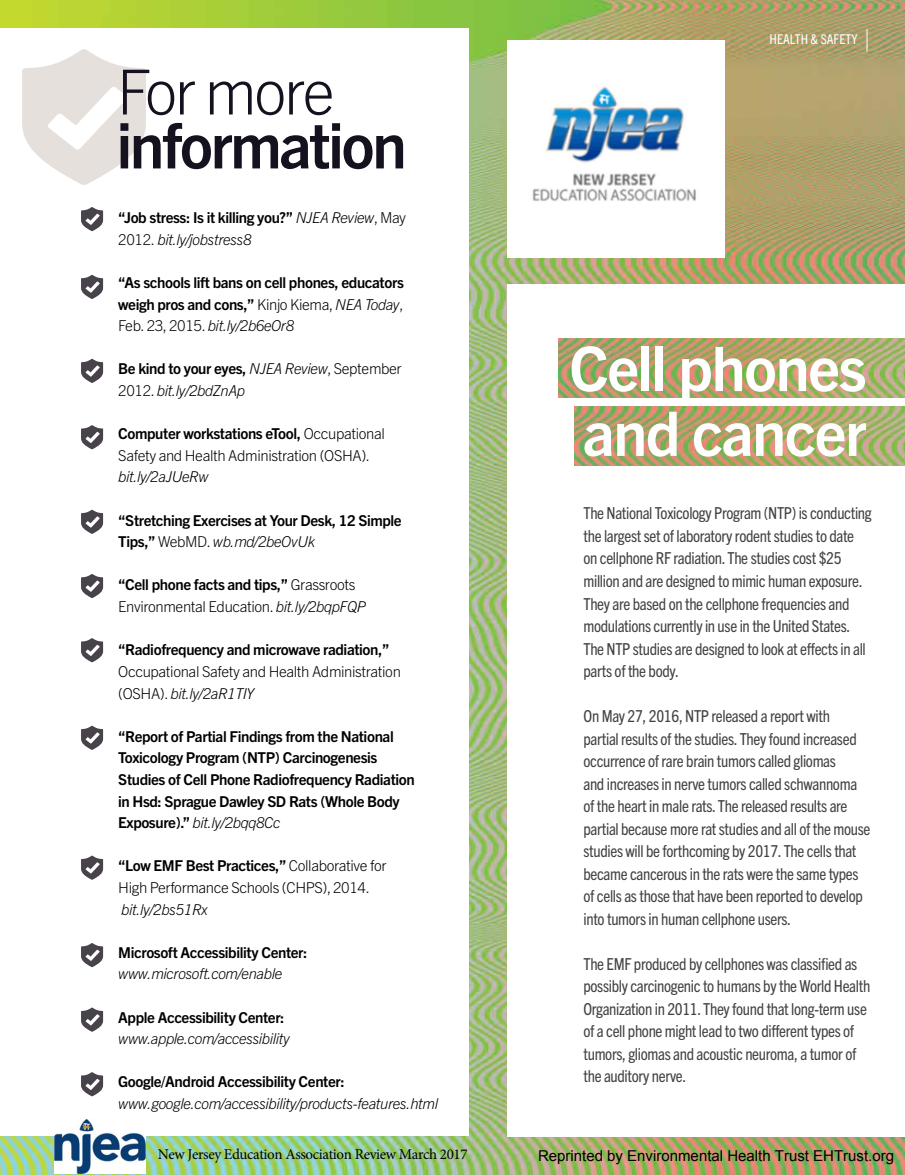
<style>
.page{position:relative;width:905px;height:1175px;background:#fff}
.page>*{position:absolute;margin:0;border:0;box-sizing:border-box;transform-origin:0 0}
.t1{font:700 62.4px "Trade Gothic Next LT Pro";letter-spacing:-.04em;color:#16111f}
.t2{font:300 62.4px "Trade Gothic Next LT Pro";letter-spacing:-.04em;color:#16111f}
.t3{font:700 61.5px/64.8px "Trade Gothic Next LT Pro";letter-spacing:-.025em;color:#fff}
.t4{font:condensed 16.5px/22.5px "Trade Gothic Next LT Pro";letter-spacing:-.02em;color:#414042}
.t5{font:700 15px/21.6px "Trade Gothic Next LT Pro";letter-spacing:-.025em;color:#000}
.t6{font:300 15px/21.6px "Trade Gothic Next LT Pro";letter-spacing:-.025em;color:#000}
.t7{font:italic 300 15px/21.6px "Trade Gothic Next LT Pro";letter-spacing:-.025em;color:#000}
.t8{font:15px "Arial";color:#000}
.t9{font:15px "Minion Pro";letter-spacing:-.025em;color:#000}
.t10{font:condensed 13.5px "Trade Gothic Next LT Pro";color:#fff}
.s1{font-weight:300;font-style:italic}
.s2{font-weight:300}
.s3{font-weight:700;font-style:normal}
.s4{font-style:normal}
.s5{font-weight:700}
.s6{font-style:italic}
</style>
<div class="page">
<img style="left:0;top:0;width:904px;height:1174px">
<div style="left:508px;top:284px;width:396px;height:852px;background:#fff"></div>
<div style="left:0;top:29px;width:469px;height:1107px;background:#fff"></div>
<svg style="left:81px;top:207px;width:22px;height:24px"></svg>
<svg style="left:81px;top:275px;width:22px;height:24px"></svg>
<svg style="left:81px;top:359px;width:22px;height:24px"></svg>
<svg style="left:81px;top:425px;width:22px;height:24px"></svg>
<svg style="left:81px;top:509px;width:22px;height:25px"></svg>
<svg style="left:81px;top:574px;width:22px;height:24px"></svg>
<svg style="left:81px;top:638px;width:22px;height:24px"></svg>
<svg style="left:81px;top:725px;width:22px;height:25px"></svg>
<svg style="left:81px;top:855px;width:22px;height:24px"></svg>
<svg style="left:81px;top:943px;width:22px;height:24px"></svg>
<svg style="left:81px;top:1007px;width:22px;height:24px"></svg>
<svg style="left:81px;top:1072px;width:22px;height:24px"></svg>
<svg style="left:22px;top:49px;width:124px;height:136px"></svg>
<img style="left:558px;top:338px;width:346px;height:59px">
<img style="left:574px;top:406px;width:330px;height:60px">
<svg style="left:864px;top:29px;width:3px;height:23px"></svg>
<img style="left:55px;top:1119px;width:90px;height:54px">
<img style="left:508px;top:41px;width:216px;height:216px">
<h1 class="t2" style="left:117px;top:48px;width:220px">For more</h1>
<h1 class="t1" style="left:117px;top:102px;width:291px">information</h1>
<p class="t5" style="left:118px;top:206px;width:289px">“Job stress: Is it killing you?” <span class="s1">NJEA Review</span><span class="s2">, May<br>2012.</span> <span class="s1">bit.ly/jobstress8</span></p>
<p class="t5" style="left:118px;top:271px;width:287px;text-align:justify">“As schools lift bans on cell phones, educators weigh pros and cons,” <span class="s2">Kinjo Kiema,</span> <span class="s1">NEA Today</span><span class="s2">, Feb. 23, 2015.</span> <span class="s1">bit.ly/2b6eOr8</span></p>
<p class="t7" style="left:118px;top:357px;width:285px"><span class="s3">Be kind to your eyes,</span> NJEA Review<span class="s4">, September<br>2012.</span> bit.ly/2bdZnAp</p>
<p class="t6" style="left:118px;top:422px;width:268px"><span class="s5">Computer workstations eTool,</span> Occupational<br>Safety and Health Administration (OSHA).</p>
<p class="t7" style="left:118px;top:465px;width:92px">bit.ly/2aJUeRw</p>
<p class="t5" style="left:118px;top:508px;width:285px">“Stretching Exercises at Your Desk, 12 Simple<br>Tips,” <span class="s2">WebMD.</span> <span class="s1">wb.md/2beOvUk</span></p>
<p class="t6" style="left:118px;top:573px;width:249px"><span class="s5">“Cell phone facts and tips,”</span> Grassroots<br>Environmental Education. <span class="s6">bit.ly/2bqpFQP</span></p>
<p class="t5" style="left:118px;top:638px;width:273px">“Radiofrequency and microwave radiation,”</p>
<p class="t6" style="left:118px;top:659px;width:284px">Occupational Safety and Health Administration (OSHA). <span class="s6">bit.ly/2aR1TIY</span></p>
<p class="t5" style="left:118px;top:724px;width:298px">“Report of Partial Findings from the National Toxicology Program (NTP) Carcinogenesis Studies of Cell Phone Radiofrequency Radiation in Hsd: Sprague Dawley SD Rats (Whole Body Exposure).” <span class="s1">bit.ly/2bqq8Cc</span></p>
<p class="t6" style="left:118px;top:854px;width:270px"><span class="s5">“Low EMF Best Practices,”</span> Collaborative for<br>High Performance Schools (CHPS), 2014.</p>
<p class="t7" style="left:121px;top:897px;width:88px">bit.ly/2bs51Rx</p>
<p class="t5" style="left:118px;top:940px;width:191px">Microsoft Accessibility Center:</p>
<p class="t7" style="left:118px;top:962px;width:165px">www.microsoft.com/enable</p>
<p class="t5" style="left:118px;top:1005px;width:168px">Apple Accessibility Center:</p>
<p class="t7" style="left:118px;top:1027px;width:173px">www.apple.com/accessibility</p>
<p class="t5" style="left:118px;top:1070px;width:228px">Google/Android Accessibility Center:</p>
<p class="t7" style="left:118px;top:1091px;width:321px">www.google.com/accessibility/products-features.html</p>
<p class="t10" style="left:769px;top:30px;width:89px">HEALTH &amp; SAFETY</p>
<h2 class="t3" style="left:569px;top:332px;width:299px">Cell phones and cancer</h2>
<p class="t4" style="left:583px;top:501px;width:290px">The National Toxicology Program (NTP) is conducting the largest set of laboratory rodent studies to date on cellphone RF radiation. The studies cost $25 million and are designed to mimic human exposure.<br>They are based on the cellphone frequencies and modulations currently in use in the United States.<br>The NTP studies are designed to look at effects in all parts of the body.</p>
<p class="t4" style="left:583px;top:704px;width:288px">On May 27, 2016, NTP released a report with<br>partial results of the studies. They found increased occurrence of rare brain tumors called gliomas<br>and increases in nerve tumors called schwannoma of the heart in male rats. The released results are partial because more rat studies and all of the mouse studies will be forthcoming by 2017. The cells that became cancerous in the rats were the same types of cells as those that have been reported to develop into tumors in human cellphone users.</p>
<p class="t4" style="left:583px;top:951px;width:288px">The EMF produced by cellphones was classified as possibly carcinogenic to humans by the World Health Organization in 2011. They found that long-term use of a cell phone might lead to two different types of tumors, gliomas and acoustic neuroma, a tumor of the auditory nerve.</p>
<p class="t9" style="left:158px;top:1144px;width:311px">New Jersey Education Association Review March 2017</p>
<p class="t8" style="left:538px;top:1145px;width:357px">Reprinted by Environmental Health Trust EHTrust.org</p>
</div>
